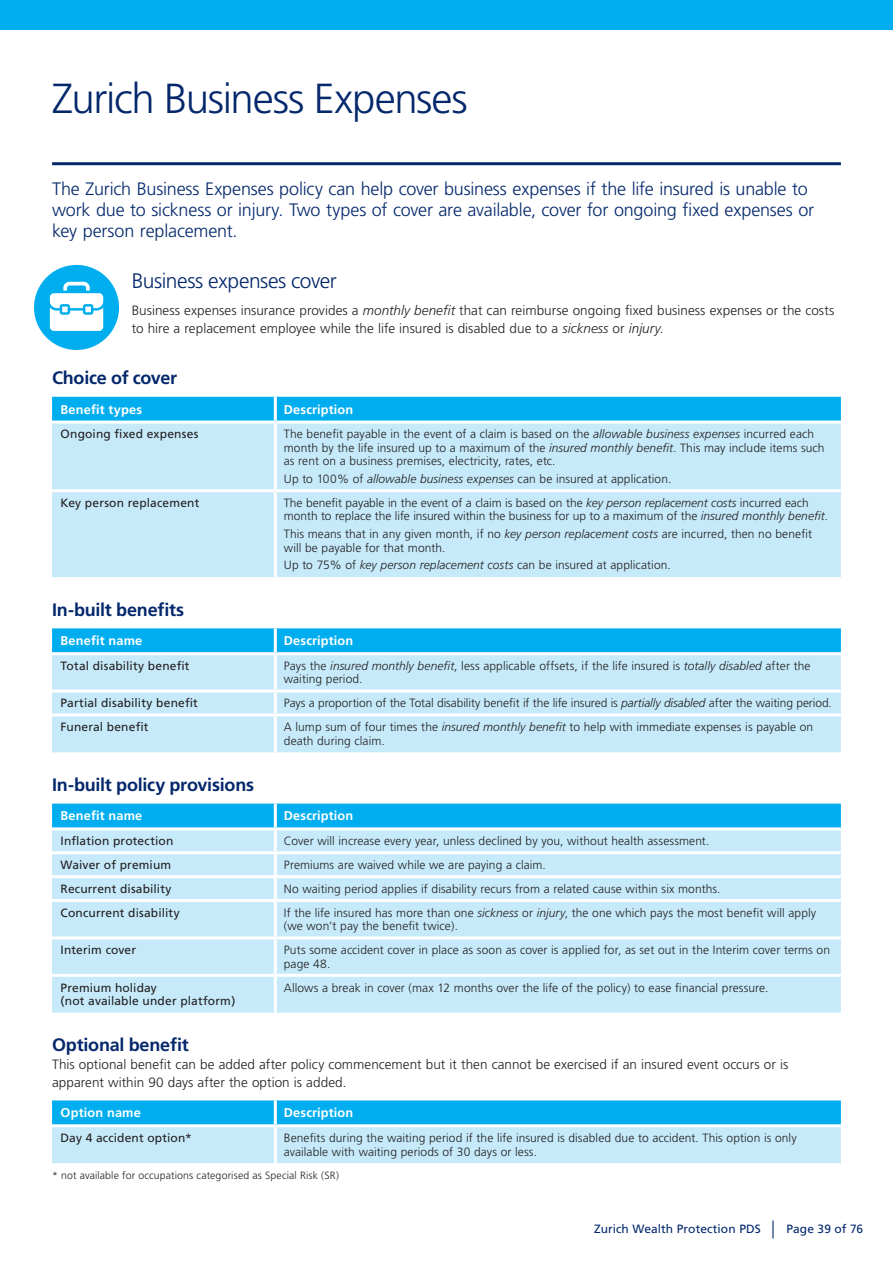
<style>
.page{position:relative;width:893px;height:1263px;background:#fff}
.page>*{position:absolute;margin:0;border:0;box-sizing:border-box;transform-origin:0 0}
.t1{font:300 42px "Frutiger";letter-spacing:-.03em;color:#04286b}
.t2{font:300 21px "Frutiger";letter-spacing:-.02em;color:#04286b}
.t3{font:300 18px/21px "Frutiger";letter-spacing:-.01em;color:#04286b}
.t4{font:700 18px "Frutiger";letter-spacing:-.01em;color:#04286b}
.t5{font:300 13.5px/18px "Frutiger";letter-spacing:.005em;color:#231f20}
.t6{font:700 12.75px "Frutiger";letter-spacing:.015em;color:#fff}
.t7{font:300 12px/13.5px "Frutiger";letter-spacing:.005em;color:#231f20}
.t8{font:12px/13.5px "Frutiger";letter-spacing:.01em;color:#231f20}
.t9{font:12px "Frutiger";letter-spacing:.005em;color:#04286b}
.t10{font:300 10.5px "Frutiger";letter-spacing:.01em;color:#231f20}
.s1{font-style:italic}
.s2{font-size:18px}
</style>
<div class="page">
<div style="left:0;top:0;width:893px;height:30px;background:#00aeef"></div>
<div style="left:52px;top:397px;width:789px;height:24px;background:#00aeef"></div>
<div style="left:52px;top:424px;width:789px;height:153px;background:#c6eafa"></div>
<hr style="left:274px;top:397px;width:3px;height:24px;background:#fff">
<hr style="left:274px;top:424px;width:3px;height:65px;background:#fff">
<hr style="left:52px;top:489px;width:223px;height:3px;background:#fff">
<hr style="left:275px;top:489px;width:566px;height:3px;background:#fff">
<hr style="left:274px;top:492px;width:3px;height:85px;background:#fff">
<div style="left:52px;top:628px;width:789px;height:24px;background:#00aeef"></div>
<div style="left:52px;top:655px;width:789px;height:97px;background:#c6eafa"></div>
<hr style="left:274px;top:628px;width:3px;height:24px;background:#fff">
<hr style="left:274px;top:655px;width:3px;height:34px;background:#fff">
<hr style="left:52px;top:689px;width:223px;height:3px;background:#fff">
<hr style="left:275px;top:689px;width:566px;height:3px;background:#fff">
<hr style="left:274px;top:692px;width:3px;height:21px;background:#fff">
<hr style="left:52px;top:713px;width:223px;height:3px;background:#fff">
<hr style="left:275px;top:713px;width:566px;height:3px;background:#fff">
<hr style="left:274px;top:716px;width:3px;height:36px;background:#fff">
<div style="left:52px;top:804px;width:789px;height:23px;background:#00aeef"></div>
<div style="left:52px;top:830px;width:789px;height:183px;background:#c6eafa"></div>
<hr style="left:274px;top:804px;width:3px;height:23px;background:#fff">
<hr style="left:274px;top:830px;width:3px;height:21px;background:#fff">
<hr style="left:52px;top:851px;width:223px;height:3px;background:#fff">
<hr style="left:275px;top:851px;width:566px;height:3px;background:#fff">
<hr style="left:274px;top:854px;width:3px;height:21px;background:#fff">
<hr style="left:52px;top:875px;width:223px;height:3px;background:#fff">
<hr style="left:275px;top:875px;width:566px;height:3px;background:#fff">
<hr style="left:274px;top:878px;width:3px;height:21px;background:#fff">
<hr style="left:52px;top:899px;width:223px;height:3px;background:#fff">
<hr style="left:275px;top:899px;width:566px;height:3px;background:#fff">
<hr style="left:274px;top:902px;width:3px;height:34px;background:#fff">
<hr style="left:52px;top:936px;width:223px;height:3px;background:#fff">
<hr style="left:275px;top:936px;width:566px;height:3px;background:#fff">
<hr style="left:274px;top:939px;width:3px;height:35px;background:#fff">
<hr style="left:52px;top:974px;width:223px;height:3px;background:#fff">
<hr style="left:275px;top:974px;width:566px;height:3px;background:#fff">
<hr style="left:274px;top:977px;width:3px;height:36px;background:#fff">
<svg style="left:52px;top:1100px;width:789px;height:63px;background:#79d2f5"></svg>
<hr style="left:274px;top:1100px;width:3px;height:24px;background:#fff">
<hr style="left:52px;top:1124px;width:223px;height:3px;background:#fff">
<hr style="left:275px;top:1124px;width:566px;height:3px;background:#fff">
<hr style="left:274px;top:1127px;width:3px;height:36px;background:#fff">
<hr style="left:52px;top:162px;width:789px;height:3px;background:#04286b">
<div style="left:34px;top:265px;width:85px;height:85px;background:#00aeef;border-radius:50%"></div>
<svg style="left:50px;top:282px;width:53px;height:49px"></svg>
<h1 class="t1" style="left:52px;top:75px;width:417px">Zurich Business Expenses</h1>
<h3 class="t3" style="left:52px;top:179px;width:764px">The Zurich Business Expenses policy can help cover business expenses if the life insured is unable to work due to sickness or injury. Two types of cover are available, cover for ongoing fixed expenses or key person replacement.</h3>
<h2 class="t2" style="left:132px;top:269px;width:207px">Business expenses cover</h2>
<p class="t5" style="left:132px;top:302px;width:704px">Business expenses insurance provides a <span class="s1">monthly benefit</span> that can reimburse ongoing fixed business expenses or the costs to hire a replacement employee while the life insured is disabled due to a <span class="s1">sickness</span> or <span class="s1">injury</span>.</p>
<h3 class="t4" style="left:52px;top:367px;width:127px">Choice of cover</h3>
<p class="t6" style="left:61px;top:402px;width:83px">Benefit types</p>
<p class="t6" style="left:284px;top:402px;width:71px">Description</p>
<p class="t8" style="left:61px;top:427px;width:139px">Ongoing fixed expenses</p>
<p class="t7" style="left:284px;top:428px;width:542px">The benefit payable in the event of a claim is based on the <span class="s1">allowable business expenses</span> incurred each month by the life insured up to a maximum of the <span class="s1">insured monthly benefit</span>. This may include items such as rent on a business premises, electricity, rates, etc.</p>
<p class="t7" style="left:284px;top:472px;width:389px">Up to 100% of <span class="s1">allowable business expenses</span> can be insured at application.</p>
<p class="t8" style="left:61px;top:496px;width:140px">Key person replacement</p>
<p class="t7" style="left:284px;top:496px;width:546px">The benefit payable in the event of a claim is based on the <span class="s1">key person replacement costs</span> incurred each month to replace the life insured within the business for up to a maximum of the <span class="s1">insured monthly benefit</span>.</p>
<p class="t7" style="left:284px;top:527px;width:530px">This means that in any given month, if no <span class="s1">key person replacement costs</span> are incurred, then no benefit will be payable for that month.</p>
<p class="t7" style="left:284px;top:559px;width:388px">Up to 75% of <span class="s1">key person replacement costs</span> can be insured at application.</p>
<h3 class="t4" style="left:52px;top:599px;width:134px">In-built benefits</h3>
<p class="t6" style="left:61px;top:633px;width:83px">Benefit name</p>
<p class="t6" style="left:284px;top:633px;width:71px">Description</p>
<p class="t8" style="left:61px;top:659px;width:131px">Total disability benefit</p>
<p class="t7" style="left:284px;top:659px;width:528px">Pays the <span class="s1">insured monthly benefit</span>, less applicable offsets, if the life insured is <span class="s1">totally disabled</span> after the waiting period.</p>
<p class="t8" style="left:61px;top:696px;width:139px">Partial disability benefit</p>
<p class="t7" style="left:284px;top:696px;width:550px">Pays a proportion of the Total disability benefit if the life insured is <span class="s1">partially disabled</span> after the waiting period.</p>
<p class="t8" style="left:61px;top:720px;width:89px">Funeral benefit</p>
<p class="t7" style="left:284px;top:720px;width:531px">A lump sum of four times the <span class="s1">insured monthly benefit</span> to help with immediate expenses is payable on death during claim.</p>
<h3 class="t4" style="left:52px;top:774px;width:204px">In-built policy provisions</h3>
<p class="t6" style="left:61px;top:808px;width:83px">Benefit name</p>
<p class="t6" style="left:284px;top:808px;width:71px">Description</p>
<p class="t8" style="left:61px;top:834px;width:114px">Inflation protection</p>
<p class="t7" style="left:284px;top:834px;width:427px">Cover will increase every year, unless declined by you, without health assessment.</p>
<p class="t8" style="left:61px;top:858px;width:112px">Waiver of premium</p>
<p class="t7" style="left:284px;top:858px;width:264px">Premiums are waived while we are paying a claim.</p>
<p class="t8" style="left:61px;top:882px;width:112px">Recurrent disability</p>
<p class="t7" style="left:284px;top:882px;width:438px">No waiting period applies if disability recurs from a related cause within six months.</p>
<p class="t8" style="left:61px;top:906px;width:121px">Concurrent disability</p>
<p class="t7" style="left:284px;top:906px;width:534px">If the life insured has more than one <span class="s1">sickness</span> or <span class="s1">injury</span>, the one which pays the most benefit will apply (we won’t pay the benefit twice).</p>
<p class="t8" style="left:61px;top:943px;width:77px">Interim cover</p>
<p class="t7" style="left:284px;top:943px;width:548px">Puts some accident cover in place as soon as cover is applied for, as set out in the Interim cover terms on page 48.</p>
<p class="t8" style="left:61px;top:981px;width:176px">Premium holiday<br>(not available under platform)</p>
<p class="t7" style="left:284px;top:981px;width:486px">Allows a break in cover (max 12 months over the life of the policy) to ease financial pressure.</p>
<h3 class="t4" style="left:52px;top:1034px;width:138px">Optional benefit</h3>
<p class="t5" style="left:52px;top:1056px;width:738px">This optional benefit can be added after policy commencement but it then cannot be exercised if an insured event occurs or is apparent within 90 days after the option is added.</p>
<p class="t6" style="left:61px;top:1105px;width:82px">Option name</p>
<p class="t6" style="left:284px;top:1105px;width:71px">Description</p>
<p class="t8" style="left:61px;top:1131px;width:133px">Day 4 accident option*</p>
<p class="t7" style="left:284px;top:1131px;width:514px">Benefits during the waiting period if the life insured is disabled due to accident. This option is only available with waiting periods of 30 days or less.</p>
<p class="t10" style="left:52px;top:1170px;width:288px">* not available for occupations categorised as Special Risk (SR)</p>
<p class="t9" style="left:594px;top:1222px;width:271px">Zurich Wealth Protection PDS <span class="s2">|</span> Page 39 of 76</p>
</div>
